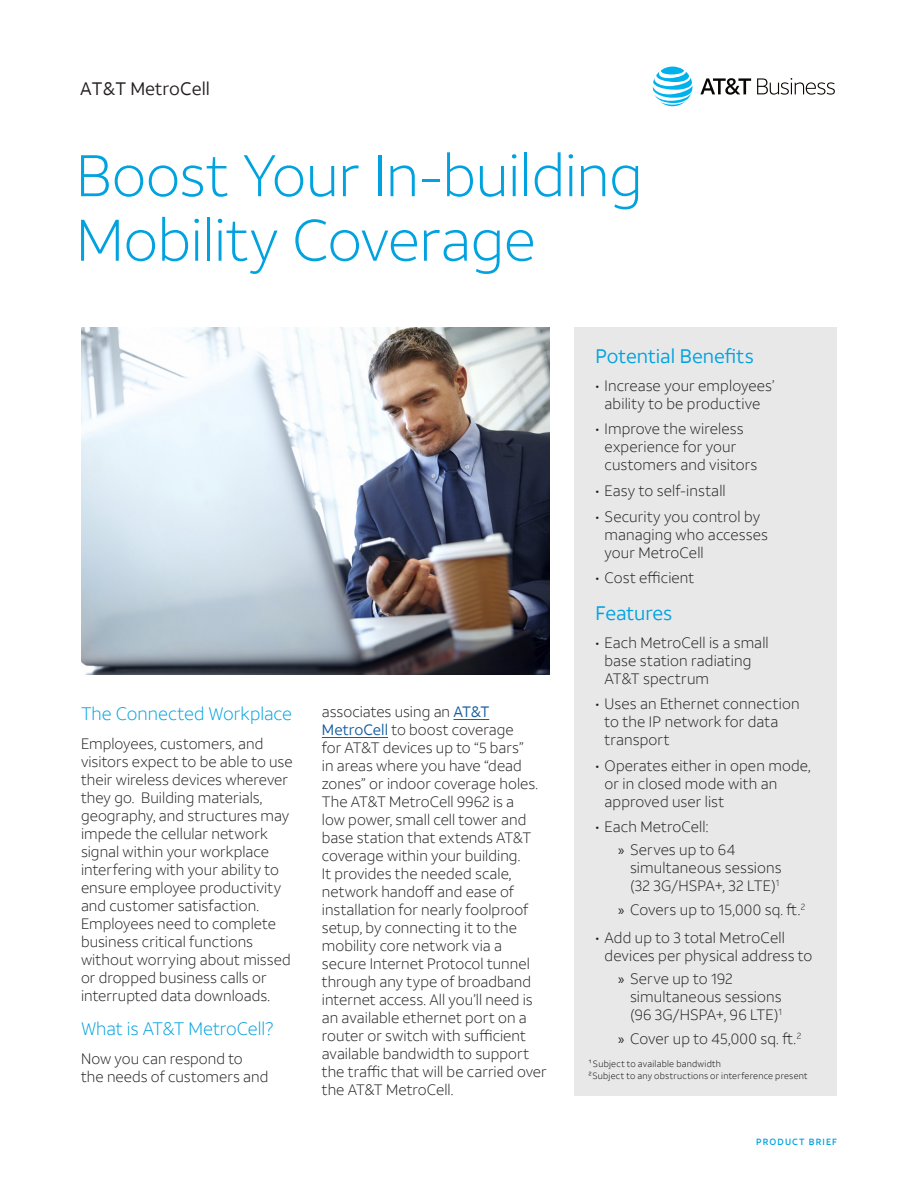
<style>
.page{position:relative;width:918px;height:1188px;background:#fff}
.page>*{position:absolute;margin:0;border:0;box-sizing:border-box;transform-origin:0 0}
.t1{font:300 58.5px/64.5px "ATT Aleck Sans";letter-spacing:-.01em;color:#00a2df}
.Table_Header{font:19.5px "ATT Aleck Sans";color:#00a2df}
.Subhead{font:300 18px "ATT Aleck Sans";color:#00a2df}
.Callout{font:18px "ATT Aleck Sans";color:#231f20}
.t2{font:300 15px/18px "ATT Aleck Sans";letter-spacing:.005em;color:#231f20}
.Legal{font:300 9px "ATT Aleck Sans";letter-spacing:.03em;color:#0a0604}
.t3{font:500 9px "ATT Aleck Sans";letter-spacing:.12em;color:#00a2df}
.s1{font-weight:400;color:#175d9e}
.s2{font-family:"Myriad Pro";font-weight:400}
</style>
<div class="page">
<hr style="left:453px;top:719px;width:36px;height:1px;background:#175d9e">
<hr style="left:322px;top:737px;width:66px;height:1px;background:#175d9e">
<div style="left:575px;top:328px;width:262px;height:768px;background:#e8e8e9"></div>
<svg style="left:653px;top:67px;width:39px;height:39px"></svg>
<svg style="left:700px;top:78px;width:51px;height:17px"></svg>
<svg style="left:757px;top:78px;width:78px;height:17px"></svg>
<img style="left:81px;top:328px;width:468px;height:347px">
<p class="Callout" style="left:80px;top:77px;width:131px">AT&amp;T MetroCell</p>
<p class="t1" style="left:76px;top:143px;width:568px">Boost Your In-building<br>Mobility Coverage</p>
<p class="Subhead" style="left:81px;top:702px;width:212px">The Connected Workplace</p>
<p class="t2" style="left:81px;top:734px;width:213px">Employees, customers, and visitors expect to be able to use their wireless devices wherever they go. Building materials, geography, and structures may impede the cellular network signal within your workplace interfering with your ability to ensure employee productivity and customer satisfaction.<br>Employees need to complete business critical functions without worrying about missed or dropped business calls or interrupted data downloads.</p>
<p class="Subhead" style="left:81px;top:1018px;width:194px">What is AT&amp;T MetroCell?</p>
<p class="t2" style="left:81px;top:1050px;width:189px">Now you can respond to the needs of customers and</p>
<p class="t2" style="left:322px;top:703px;width:226px">associates using an <span class="s1">AT&amp;T<br>MetroCell</span> to boost coverage<br>for AT&amp;T devices up to “5 bars”<br>in areas where you have “dead zones” or indoor coverage holes.<br>The AT&amp;T MetroCell 9962 is a<br>low power, small cell tower and base station that extends AT&amp;T coverage within your building.<br>It provides the needed scale, network handoff and ease of installation for nearly foolproof setup, by connecting it to the mobility core network via a secure Internet Protocol tunnel through any type of broadband internet access. All you’ll need is an available ethernet port on a router or switch with sufficient available bandwidth to support the traffic that will be carried over the AT&amp;T MetroCell.</p>
<p class="Table_Header" style="left:596px;top:344px;width:160px">Potential Benefits</p>
<p class="t2" style="left:596px;top:376px;width:181px;text-align:center">• Increase your employees’ ability to be productive</p>
<p class="t2" style="left:605px;top:420px;width:154px;text-indent:-9px">• Improve the wireless experience for your customers and visitors</p>
<p class="t2" style="left:596px;top:482px;width:132px">• Easy to self-install</p>
<p class="t2" style="left:605px;top:507px;width:165px;text-indent:-9px">• Security you control by managing who accesses your MetroCell</p>
<p class="t2" style="left:596px;top:569px;width:100px">• Cost efficient</p>
<p class="Table_Header" style="left:596px;top:601px;width:78px">Features</p>
<p class="t2" style="left:605px;top:633px;width:166px;text-indent:-9px">• Each MetroCell is a small base station radiating<br>AT&amp;T spectrum</p>
<p class="t2" style="left:605px;top:695px;width:197px;text-indent:-9px">• Uses an Ethernet connection to the IP network for data transport</p>
<p class="t2" style="left:605px;top:756px;width:208px;text-indent:-9px">• Operates either in open mode, or in closed mode with an approved user list</p>
<p class="t2" style="left:596px;top:818px;width:114px">• Each MetroCell:</p>
<p class="t2" style="left:630px;top:840px;width:153px;text-indent:-12px"><span class="s2">»</span> Serves up to 64 simultaneous sessions (32 3G/HSPA+, 32 LTE)<sup>1</sup></p>
<p class="t2" style="left:618px;top:901px;width:189px"><span class="s2">»</span> Covers up to 15,000 sq. ft.<sup>2</sup></p>
<p class="t2" style="left:605px;top:929px;width:209px;text-indent:-9px">• Add up to 3 total MetroCell devices per physical address to</p>
<p class="t2" style="left:630px;top:969px;width:154px;text-indent:-12px"><span class="s2">»</span> Serve up to 192 simultaneous sessions (96 3G/HSPA+, 96 LTE)<sup>1</sup></p>
<p class="t2" style="left:618px;top:1030px;width:185px"><span class="s2">»</span> Cover up to 45,000 sq. ft.<sup>2</sup></p>
<p class="Legal" style="left:588px;top:1058px;width:134px">¹Subject to available bandwidth</p>
<p class="Legal" style="left:588px;top:1071px;width:221px">²Subject to any obstructions or interference present</p>
<p class="t3" style="left:756px;top:1137px;width:82px">PRODUCT BRIEF</p>
</div>
